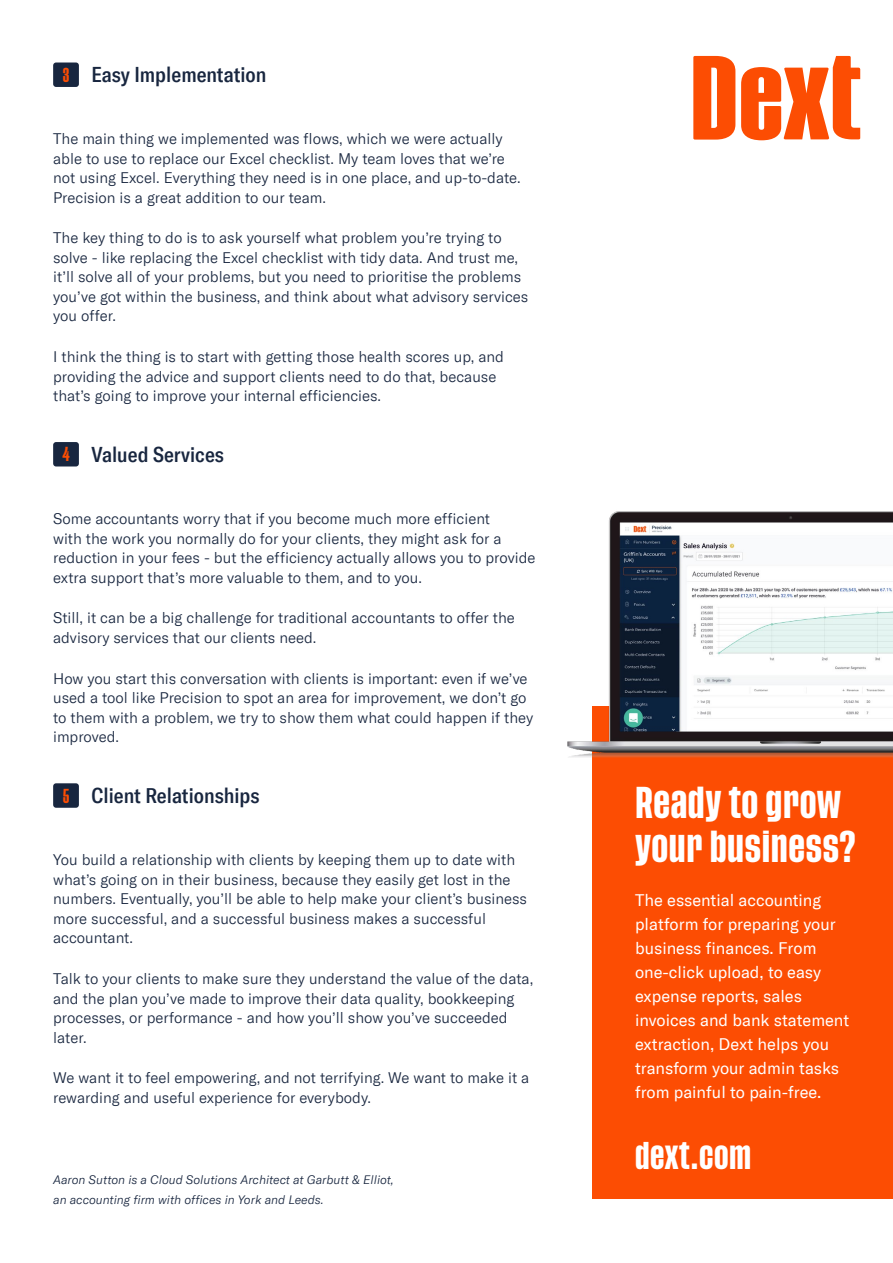
<style>
.page{position:relative;width:893px;height:1263px;background:#fff}
.page>*{position:absolute;margin:0;border:0;box-sizing:border-box;transform-origin:0 0}
.t1{font:600 33px/43.5px "Tusker Grotesk 5600";letter-spacing:.02em;color:#fff}
.t2{font:600 28.5px "Tusker Grotesk 5600";letter-spacing:.02em;color:#fff}
.t3{font:500 condensed 21px "GT America";color:#18263f}
.t4{font:16.5px/24px "GT America";color:#fff}
.t5{font:300 15px/19.5px "GT America";color:#18263f}
.t6{font:600 15px "Tusker Grotesk 4600";color:#fc4d03}
.t7{font:italic 300 12px/19.5px "GT America";color:#18263f}
</style>
<div class="page">
<div style="left:53px;top:63px;width:26px;height:24px;background:#18263f;border-radius:3px"></div>
<div style="left:53px;top:442px;width:26px;height:24px;background:#18263f;border-radius:3px"></div>
<div style="left:53px;top:783px;width:26px;height:25px;background:#18263f;border-radius:3px"></div>
<div style="left:592px;top:706px;width:301px;height:493px;background:#fc4d03"></div>
<img style="left:567px;top:511px;width:326px;height:247px">
<svg style="left:693px;top:56px;width:42px;height:84px;background:#fc6525"></svg>
<svg style="left:741px;top:56px;width:119px;height:84px"></svg>
<p class="t6" style="left:63px;top:66px;width:8px">3</p>
<h3 class="t3" style="left:91px;top:62px;width:177px">Easy Implementation</h3>
<p class="t5" style="left:53px;top:129px;width:469px">The main thing we implemented was flows, which we were actually able to use to replace our Excel checklist. My team loves that we’re not using Excel. Everything they need is in one place, and up-to-date.<br>Precision is a great addition to our team.</p>
<p class="t5" style="left:53px;top:228px;width:477px">The key thing to do is to ask yourself what problem you’re trying to solve - like replacing the Excel checklist with tidy data. And trust me, it’ll solve all of your problems, but you need to prioritise the problems you’ve got within the business, and think about what advisory services you offer.</p>
<p class="t5" style="left:53px;top:347px;width:452px">I think the thing is to start with getting those health scores up, and providing the advice and support clients need to do that, because that’s going to improve your internal efficiencies.</p>
<p class="t6" style="left:62px;top:446px;width:9px">4</p>
<h3 class="t3" style="left:91px;top:442px;width:134px">Valued Services</h3>
<p class="t5" style="left:53px;top:509px;width:484px">Some accountants worry that if you become much more efficient<br>with the work you normally do for your clients, they might ask for a reduction in your fees - but the efficiency actually allows you to provide extra support that’s more valuable to them, and to you.</p>
<p class="t5" style="left:53px;top:608px;width:463px">Still, it can be a big challenge for traditional accountants to offer the advisory services that our clients need.</p>
<p class="t5" style="left:53px;top:669px;width:482px">How you start this conversation with clients is important: even if we’ve used a tool like Precision to spot an area for improvement, we don’t go to them with a problem, we try to show them what could happen if they improved.</p>
<p class="t6" style="left:63px;top:787px;width:8px">5</p>
<h3 class="t3" style="left:91px;top:783px;width:170px">Client Relationships</h3>
<p class="t5" style="left:53px;top:850px;width:475px">You build a relationship with clients by keeping them up to date with what’s going on in their business, because they easily get lost in the numbers. Eventually, you’ll be able to help make your client’s business more successful, and a successful business makes a successful accountant.</p>
<p class="t5" style="left:53px;top:969px;width:482px">Talk to your clients to make sure they understand the value of the data, and the plan you’ve made to improve their data quality, bookkeeping processes, or performance - and how you’ll show you’ve succeeded later.</p>
<p class="t5" style="left:53px;top:1068px;width:478px">We want it to feel empowering, and not terrifying. We want to make it a rewarding and useful experience for everybody.</p>
<p class="t7" style="left:53px;top:1170px;width:342px">Aaron Sutton is a Cloud Solutions Architect at Garbutt &amp; Elliot, an accounting firm with offices in York and Leeds.</p>
<h1 class="t1" style="left:635px;top:783px;width:222px">Ready to grow your business?</h1>
<p class="t4" style="left:635px;top:888px;width:216px">The essential accounting platform for preparing your business finances. From one-click upload, to easy expense reports, sales invoices and bank statement extraction, Dext helps you transform your admin tasks from painful to pain-free.</p>
<h2 class="t2" style="left:635px;top:1139px;width:118px">dext.com</h2>
</div>
